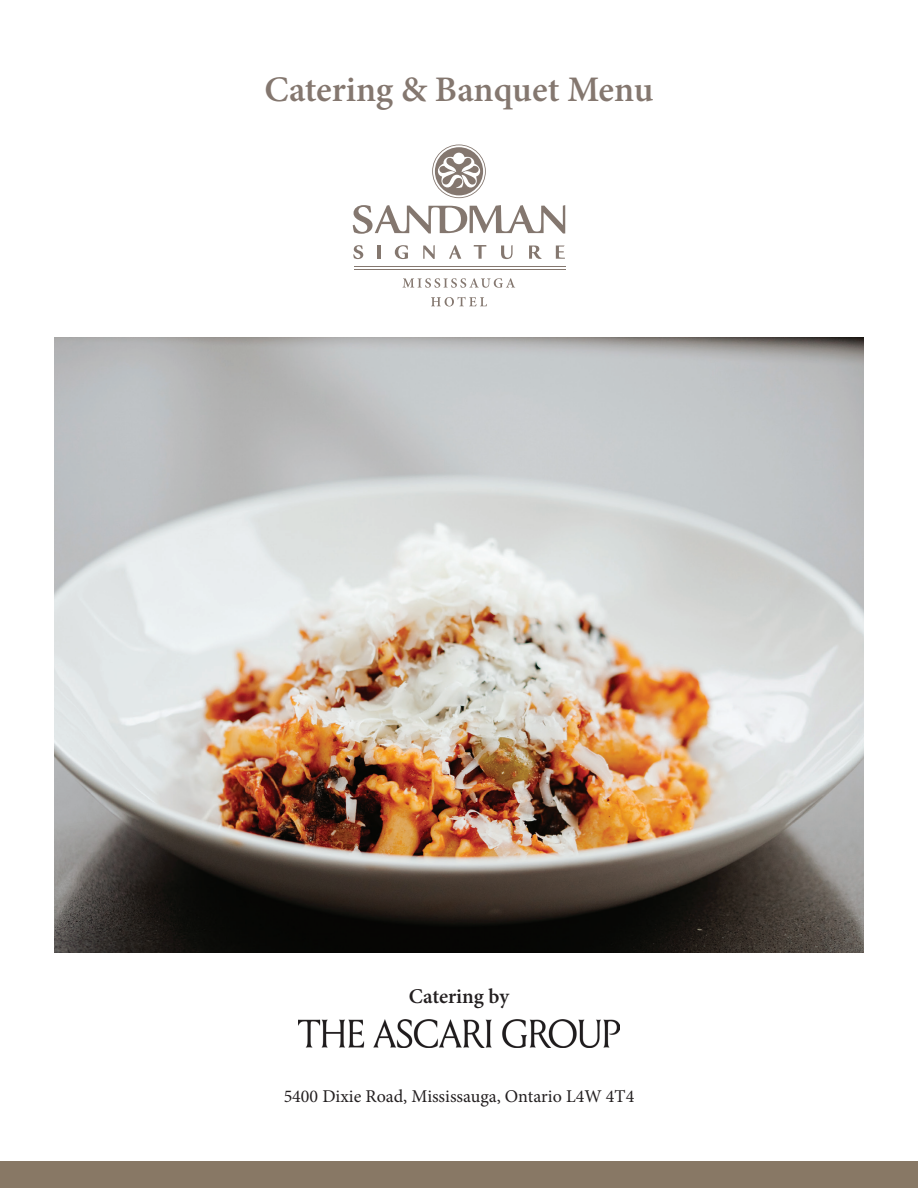
<style>
.page{position:relative;width:918px;height:1188px;background:#fff}
.page>*{position:absolute;margin:0;border:0;box-sizing:border-box;transform-origin:0 0}
.t1{font:600 36px "Minion Pro";letter-spacing:-.005em;color:#84776f}
.t2{font:600 21px "Minion Pro";letter-spacing:-.005em;color:#231f20}
.t3{font:18px "Minion Pro";color:#231f20}
</style>
<div class="page">
<img style="left:54px;top:338px;width:810px;height:615px">
<div style="left:0;top:1161px;width:918px;height:27px;background:#887865"></div>
<img style="left:299px;top:1020px;width:320px;height:28px">
<svg style="left:432px;top:145px;width:54px;height:53px"></svg>
<svg style="left:353px;top:205px;width:212px;height:29px"></svg>
<svg style="left:353px;top:245px;width:10px;height:14px"></svg>
<svg style="left:378px;top:246px;width:3px;height:13px"></svg>
<svg style="left:395px;top:245px;width:13px;height:14px"></svg>
<svg style="left:423px;top:245px;width:12px;height:14px"></svg>
<svg style="left:449px;top:245px;width:12px;height:14px"></svg>
<svg style="left:474px;top:245px;width:12px;height:14px"></svg>
<svg style="left:501px;top:245px;width:12px;height:14px"></svg>
<svg style="left:529px;top:246px;width:13px;height:13px"></svg>
<svg style="left:556px;top:246px;width:9px;height:13px"></svg>
<hr style="left:354px;top:266px;width:211px;height:1px;background:#84776f">
<hr style="left:354px;top:269px;width:211px;height:1px;background:#84776f">
<svg style="left:403px;top:278px;width:112px;height:10px"></svg>
<svg style="left:431px;top:297px;width:56px;height:10px"></svg>
<h1 class="t1" style="left:265px;top:64px;width:390px">Catering &amp; Banquet Menu</h1>
<p class="t2" style="left:409px;top:982px;width:102px">Catering by</p>
<p class="t3" style="left:284px;top:1084px;width:352px">5400 Dixie Road, Mississauga, Ontario L4W 4T4</p>
</div>
